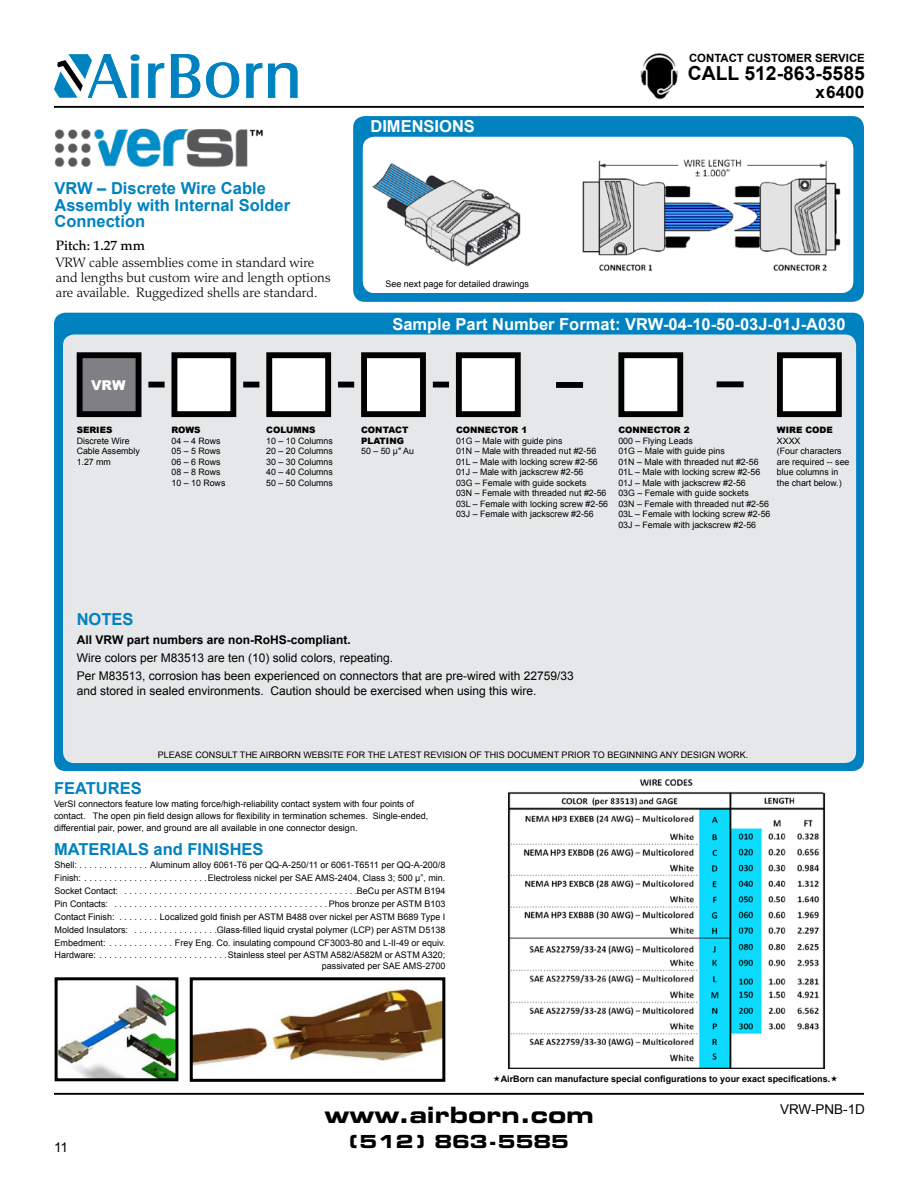
<style>
.page{position:relative;width:918px;height:1188px;background:#fff}
.page>*{position:absolute;margin:0;border:0;box-sizing:border-box;transform-origin:0 0}
.t1{font:22.5px "Eurostile LT Std Bold Ex 2";color:#000}
.t2{font:700 19.35px "Arial";color:#000}
.t3{font:18px "Eurostile LT Std Bold Ex 2";color:#000}
.t4{font:700 17.1px "Arial";color:#000}
.t5{font:700 16.5px/16.5px "Arial";color:#0082c0}
.t6{font:700 16.5px "Arial";color:#fff}
.t7{font:300 13.5px/15px "Palatino LT Std";color:#000}
.t8{font:13.5px "Arial";color:#000}
.t9{font:500 13.5px "Palatino LT Std";color:#000}
.t10{font:900 13.5px "Arial";color:#fff}
.t11{font:12px/18.3px "Arial";color:#000}
.t12{font:700 12px "Arial";color:#000}
.t13{font:700 11.4px "Arial";color:#000}
.t14{font:9px/12.9px "Arial";color:#000;text-align:justify}
.t15{font:700 9px "Arial";color:#000}
.t16{font:8.85px/10.5px "Arial";color:#000}
.t17{font:900 8.85px/10.6px "Arial";color:#000}
</style>
<div class="page">
<svg style="left:54px;top:313px;width:810px;height:458px;background:#d1dde4"></svg>
<div style="left:353px;top:116px;width:511px;height:186px;background:#0082c0;border-radius:12px"></div>
<hr style="left:54px;top:1093px;width:810px;height:2px;background:#000">
<hr style="left:54px;top:106px;width:810px;height:2px;background:#000">
<svg style="left:268px;top:63px;width:30px;height:35px"></svg>
<svg style="left:246px;top:63px;width:16px;height:35px"></svg>
<svg style="left:206px;top:62px;width:33px;height:36px"></svg>
<svg style="left:171px;top:54px;width:29px;height:44px"></svg>
<svg style="left:148px;top:63px;width:16px;height:35px"></svg>
<svg style="left:54px;top:54px;width:85px;height:44px"></svg>
<img style="left:641px;top:53px;width:37px;height:46px">
<img style="left:59px;top:985px;width:115px;height:92px">
<div style="left:55px;top:977px;width:123px;height:104px;border:3px solid #000"></div>
<img style="left:194px;top:988px;width:247px;height:78px">
<div style="left:190px;top:977px;width:255px;height:105px;border:3px solid #000"></div>
<img style="left:363px;top:137px;width:490px;height:156px">
<img style="left:507px;top:779px;width:319px;height:289px">
<img style="left:54px;top:128px;width:209px;height:40px">
<div style="left:459px;top:355px;width:59px;height:59px;background:#fff"></div>
<div style="left:456px;top:352px;width:65px;height:65px;border:6px solid #000"></div>
<div style="left:364px;top:355px;width:59px;height:59px;background:#fff"></div>
<div style="left:361px;top:352px;width:65px;height:65px;border:6px solid #000"></div>
<div style="left:269px;top:355px;width:59px;height:59px;background:#fff"></div>
<div style="left:266px;top:352px;width:65px;height:65px;border:6px solid #000"></div>
<div style="left:174px;top:355px;width:59px;height:59px;background:#fff"></div>
<div style="left:172px;top:352px;width:64px;height:65px;border:6px solid #000"></div>
<div style="left:80px;top:355px;width:59px;height:59px;background:#807f83"></div>
<div style="left:77px;top:352px;width:64px;height:65px;border:6px solid #000"></div>
<div style="left:148px;top:382px;width:17px;height:6px;background:#000"></div>
<div style="left:243px;top:382px;width:16px;height:6px;background:#000"></div>
<div style="left:338px;top:382px;width:16px;height:6px;background:#000"></div>
<div style="left:433px;top:382px;width:16px;height:6px;background:#000"></div>
<div style="left:780px;top:355px;width:59px;height:59px;background:#fff"></div>
<div style="left:777px;top:352px;width:65px;height:65px;border:6px solid #000"></div>
<div style="left:717px;top:381px;width:27px;height:6px;background:#000"></div>
<div style="left:621px;top:355px;width:59px;height:59px;background:#fff"></div>
<div style="left:618px;top:352px;width:65px;height:65px;border:6px solid #000"></div>
<div style="left:556px;top:382px;width:27px;height:6px;background:#000"></div>
<h3 class="t5" style="left:54px;top:181px;width:237px">VRW – Discrete Wire Cable<br>Assembly with Internal Solder<br>Connection</h3>
<h3 class="t9" style="left:56px;top:237px;width:91px">Pitch: 1.27 mm</h3>
<h3 class="t7" style="left:56px;top:255px;width:276px">VRW cable assemblies come in standard wire and lengths but custom wire and length options are available. Ruggedized shells are standard.</h3>
<h3 class="t10" style="left:91px;top:375px;width:36px">VRW</h3>
<p class="t17" style="left:77px;top:425px;width:37px">SERIES</p>
<p class="t16" style="left:77px;top:436px;width:65px">Discrete Wire<br>Cable Assembly<br>1.27 mm</p>
<p class="t17" style="left:172px;top:425px;width:31px">ROWS</p>
<p class="t16" style="left:172px;top:436px;width:55px">04 – 4 Rows<br>05 – 5 Rows<br>06 – 6 Rows<br>08 – 8 Rows<br>10 – 10 Rows</p>
<p class="t17" style="left:266px;top:425px;width:51px">COLUMNS</p>
<p class="t16" style="left:266px;top:436px;width:68px;text-align:justify">10 – 10 Columns 20 – 20 Columns 30 – 30 Columns 40 – 40 Columns 50 – 50 Columns</p>
<h3 class="t6" style="left:370px;top:116px;width:106px">DIMENSIONS</h3>
<p class="t14" style="left:385px;top:278px;width:145px">See next page for detailed drawings</p>
<p class="t13" style="left:689px;top:51px;width:177px">CONTACT CUSTOMER SERVICE</p>
<h2 class="t2" style="left:688px;top:61px;width:179px">CALL 512-863-5585</h2>
<h3 class="t4" style="left:815px;top:80px;width:50px">x6400</h3>
<h3 class="t6" style="left:392px;top:313px;width:455px">Sample Part Number Format: VRW-04-10-50-03J-01J-A030</h3>
<p class="t17" style="left:361px;top:425px;width:49px">CONTACT<br>PLATING</p>
<p class="t16" style="left:361px;top:446px;width:54px">50 – 50 µ″ Au</p>
<p class="t17" style="left:456px;top:425px;width:73px">CONNECTOR 1</p>
<p class="t16" style="left:456px;top:436px;width:154px">01G – Male with guide pins<br>01N – Male with threaded nut #2-56<br>01L – Male with locking screw #2-56<br>01J – Male with jackscrew #2-56<br>03G – Female with guide sockets<br>03N – Female with threaded nut #2-56<br>03L – Female with locking screw #2-56<br>03J – Female with jackscrew #2-56</p>
<p class="t17" style="left:618px;top:425px;width:73px">CONNECTOR 2</p>
<p class="t16" style="left:618px;top:436px;width:154px">000 – Flying Leads<br>01G – Male with guide pins<br>01N – Male with threaded nut #2-56<br>01L – Male with locking screw #2-56<br>01J – Male with jackscrew #2-56<br>03G – Female with guide sockets<br>03N – Female with threaded nut #2-56<br>03L – Female with locking screw #2-56<br>03J – Female with jackscrew #2-56</p>
<p class="t17" style="left:777px;top:425px;width:57px">WIRE CODE</p>
<p class="t16" style="left:777px;top:436px;width:74px">XXXX<br>(Four characters are required -- see blue columns in the chart below.)</p>
<h3 class="t5" style="left:77px;top:611px;width:58px">NOTES</h3>
<h3 class="t12" style="left:77px;top:631px;width:275px">All VRW part numbers are non-RoHS-compliant.</h3>
<h3 class="t11" style="left:77px;top:649px;width:498px">Wire colors per M83513 are ten (10) solid colors, repeating.<br>Per M83513, corrosion has been experienced on connectors that are pre-wired with 22759/33</h3>
<h3 class="t11" style="left:77px;top:682px;width:461px">and stored in sealed environments. Caution should be exercised when using this wire.</h3>
<p class="t14" style="left:158px;top:748px;width:592px">PLEASE CONSULT THE AIRBORN WEBSITE FOR THE LATEST REVISION OF THIS DOCUMENT PRIOR TO BEGINNING ANY DESIGN WORK.</p>
<h3 class="t5" style="left:54px;top:780px;width:89px">FEATURES</h3>
<p class="t14" style="left:54px;top:798px;width:376px;line-height:12px;text-align:left">VerSI connectors feature low mating force/high-reliability contact system with four points of contact. The open pin field design allows for flexibility in termination schemes. Single-ended, differential pair, power, and ground are all available in one connector design.</p>
<h3 class="t5" style="left:54px;top:842px;width:211px">MATERIALS and FINISHES</h3>
<p class="t14" style="left:55px;top:858px;width:392px">Shell: . . . . . . . . . . . . . . Aluminum alloy 6061-T6 per QQ-A-250/11 or 6061-T6511 per QQ-A-200/8<br>Finish: . . . . . . . . . . . . . . . . . . . . . . . . Electroless nickel per SAE AMS-2404, Class 3; 500 µ”, min.<br>Socket Contact:</p>
<p class="t14" style="left:357px;top:884px;width:90px">BeCu per ASTM B194</p>
<p class="t14" style="left:55px;top:897px;width:392px;text-indent:274px">Phos bronze per ASTM B103<br>Contact Finish: . . . . . . . . Localized gold finish per ASTM B488 over nickel per ASTM B689 Type I Molded Insulators:</p>
<p class="t14" style="left:55px;top:897px;width:55px">Pin Contacts:</p>
<p class="t14" style="left:55px;top:923px;width:392px;text-indent:162px">Glass-filled liquid crystal polymer (LCP) per ASTM D5138<br>Embedment: . . . . . . . . . . . . . Frey Eng. Co. insulating compound CF3003-80 and L-II-49 or equiv.<br>Hardware:</p>
<p class="t14" style="left:228px;top:950px;width:219px;line-height:10.8px;text-align:right">Stainless steel per ASTM A582/A582M or ASTM A320; passivated per SAE AMS-2700</p>
<p class="t15" style="left:501px;top:1073px;width:331px">AirBorn can manufacture special configurations to your exact specifications.</p>
<h3 class="t8" style="left:54px;top:1138px;width:16px">11</h3>
<h1 class="t1" style="left:324px;top:1099px;width:271px">www.airborn.com</h1>
<h3 class="t3" style="left:349px;top:1129px;width:222px">(512 ) 863-5585</h3>
<h3 class="t8" style="left:780px;top:1101px;width:87px">VRW-PNB-1D</h3>
</div>
